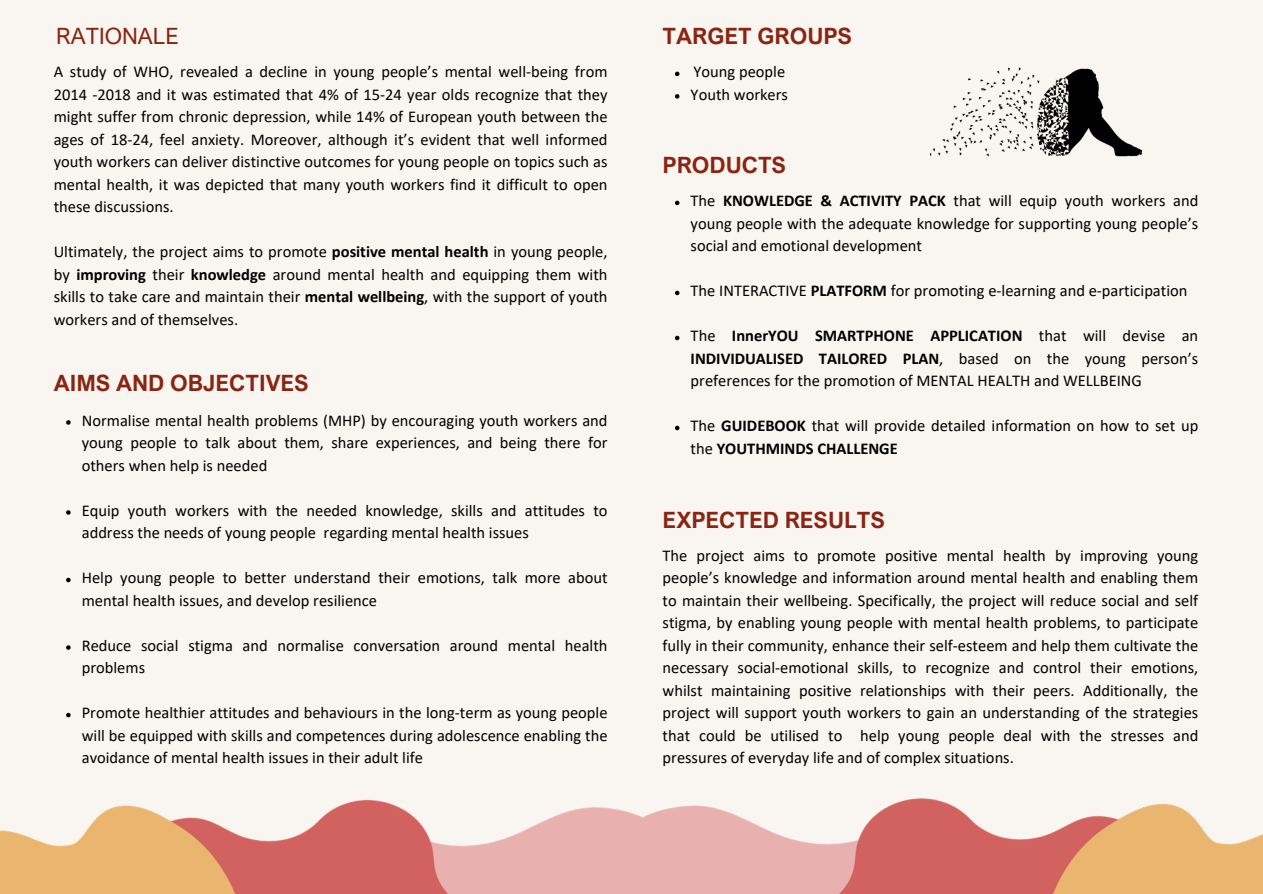
<style>
.page{position:relative;width:1263px;height:894px;background:#fff}
.page>*{position:absolute;margin:0;border:0;box-sizing:border-box;transform-origin:0 0}
.t1{font:700 22.5px "Arial Nova";color:#8b2412}
.t2{font:22.5px "Arial Nova";color:#8b2412}
.t3{font:16.5px/22.5px "Calibri";color:#000;text-align:justify}
.s1{font-weight:700}
</style>
<div class="page">
<div style="left:0;top:0;width:1263px;height:893px;background:#f9f6f1"></div>
<img style="left:930px;top:67px;width:212px;height:90px">
<svg style="left:66px;top:420px;width:5px;height:4px"></svg>
<svg style="left:66px;top:510px;width:5px;height:4px"></svg>
<svg style="left:66px;top:577px;width:5px;height:5px"></svg>
<svg style="left:66px;top:645px;width:5px;height:4px"></svg>
<svg style="left:66px;top:712px;width:5px;height:5px"></svg>
<svg style="left:675px;top:201px;width:4px;height:4px"></svg>
<svg style="left:675px;top:290px;width:4px;height:5px"></svg>
<svg style="left:675px;top:335px;width:4px;height:5px"></svg>
<svg style="left:675px;top:425px;width:4px;height:5px"></svg>
<svg style="left:675px;top:72px;width:4px;height:4px"></svg>
<svg style="left:675px;top:94px;width:4px;height:5px"></svg>
<img style="left:0;top:798px;width:1263px;height:95px">
<p class="t2" style="left:56px;top:22px;width:124px">RATIONALE</p>
<p class="t3" style="left:54px;top:62px;width:555px">A study of WHO, revealed a decline in young people’s mental well-being from 2014 -2018 and it was estimated that 4% of 15-24 year olds recognize that they might suffer from chronic depression, while 14% of European youth between the ages of 18-24, feel anxiety. Moreover, although it’s evident that well informed youth workers can deliver distinctive outcomes for young people on topics such as mental health, it was depicted that many youth workers find it difficult to open these discussions.</p>
<p class="t3" style="left:54px;top:242px;width:555px">Ultimately, the project aims to promote <span class="s1">positive mental health</span> in young people, by <span class="s1">improving</span> their <span class="s1">knowledge</span> around mental health and equipping them with skills to take care and maintain their <span class="s1">mental wellbeing</span>, with the support of youth workers and of themselves.</p>
<p class="t1" style="left:54px;top:369px;width:257px">AIMS AND OBJECTIVES</p>
<p class="t3" style="left:82px;top:410px;width:527px">Normalise mental health problems (MHP) by encouraging youth workers and young people to talk about them, share experiences, and being there for others when help is needed</p>
<p class="t3" style="left:82px;top:500px;width:527px">Equip youth workers with the needed knowledge, skills and attitudes to address the needs of young people regarding mental health issues</p>
<p class="t3" style="left:82px;top:568px;width:527px">Help young people to better understand their emotions, talk more about mental health issues, and develop resilience</p>
<p class="t3" style="left:82px;top:635px;width:527px">Reduce social stigma and normalise conversation around mental health problems</p>
<p class="t3" style="left:82px;top:702px;width:527px">Promote healthier attitudes and behaviours in the long-term as young people will be equipped with skills and competences during adolescence enabling the avoidance of mental health issues in their adult life</p>
<p class="t1" style="left:663px;top:22px;width:191px">TARGET GROUPS</p>
<p class="t3" style="left:693px;top:62px;width:93px">Young people</p>
<p class="t3" style="left:691px;top:84px;width:99px">Youth workers</p>
<p class="t1" style="left:663px;top:151px;width:125px">PRODUCTS</p>
<p class="t3" style="left:691px;top:191px;width:509px">The <span class="s1">KNOWLEDGE &amp; ACTIVITY PACK</span> that will equip youth workers and young people with the adequate knowledge for supporting young people’s social and emotional development</p>
<p class="t3" style="left:691px;top:281px;width:498px">The INTERACTIVE <span class="s1">PLATFORM</span> for promoting e-learning and e-participation</p>
<p class="t3" style="left:691px;top:326px;width:509px">The <span class="s1">InnerYOU SMARTPHONE APPLICATION</span> that will devise an <span class="s1">INDIVIDUALISED TAILORED PLAN</span>, based on the young person’s preferences for the promotion of MENTAL HEALTH and WELLBEING</p>
<p class="t3" style="left:691px;top:416px;width:509px">The <span class="s1">GUIDEBOOK</span> that will provide detailed information on how to set up the <span class="s1">YOUTHMINDS CHALLENGE</span></p>
<p class="t1" style="left:663px;top:505px;width:224px">EXPECTED RESULTS</p>
<p class="t3" style="left:663px;top:545px;width:537px">The project aims to promote positive mental health by improving young people’s knowledge and information around mental health and enabling them to maintain their wellbeing. Specifically, the project will reduce social and self stigma, by enabling young people with mental health problems, to participate fully in their community, enhance their self-esteem and help them cultivate the necessary social-emotional skills, to recognize and control their emotions, whilst maintaining positive relationships with their peers. Additionally, the project will support youth workers to gain an understanding of the strategies that could be utilised to help young people deal with the stresses and pressures of everyday life and of complex situations.</p>
</div>
